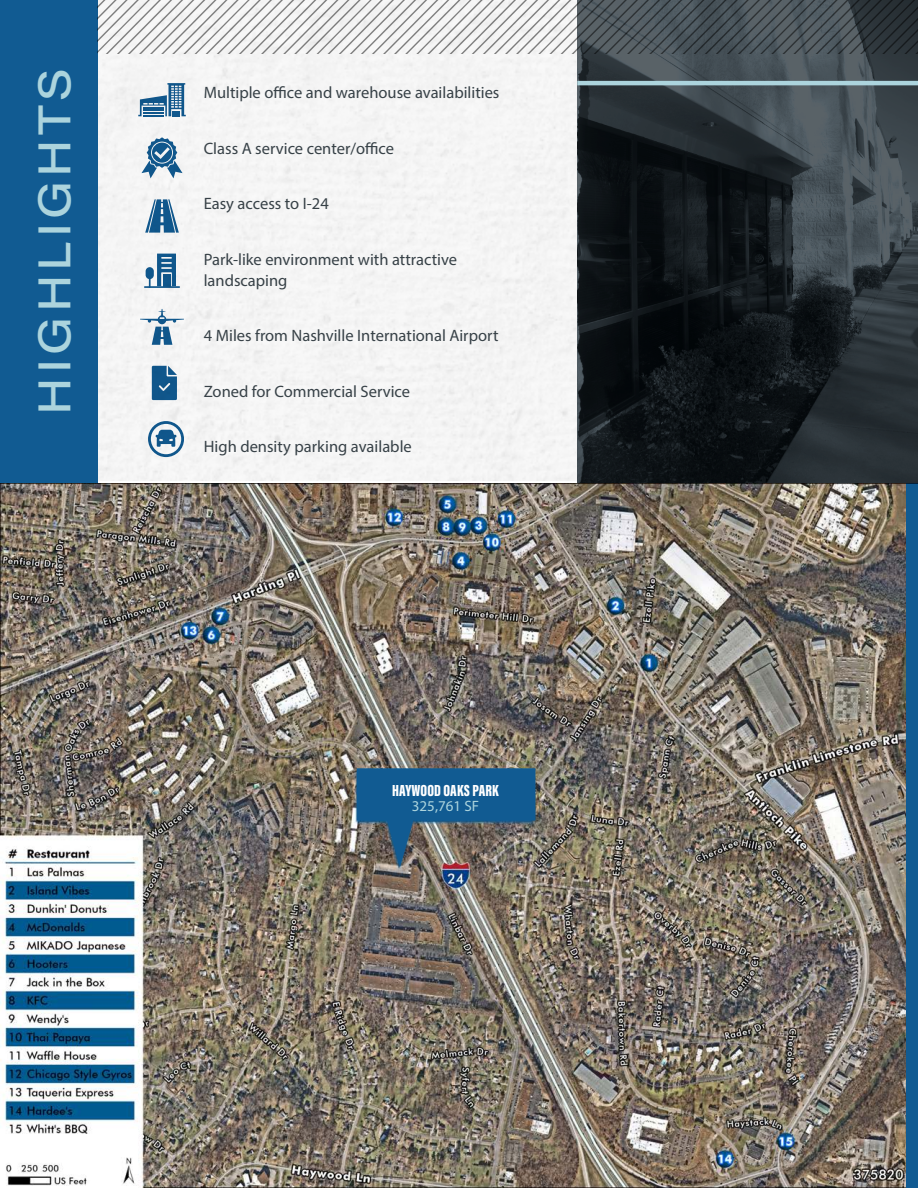
<style>
.page{position:relative;width:918px;height:1188px;background:#fff}
.page>*{position:absolute;margin:0;border:0;box-sizing:border-box;transform-origin:0 0}
.t1{font:500 45px "Acumin Pro Wide";letter-spacing:.095em;color:#acd4dd}
.Body{font:16.5px/21px "Myriad Pro";color:#374147}
.t2{font:900 16.5px "Acumin Pro Extra Cond";letter-spacing:.01em;color:#fff}
.t3{font:15px "Myriad Pro";color:#acd4dd}
</style>
<div class="page">
<div style="left:97px;top:54px;width:480px;height:427px;background:#f4f4f4"></div>
<div style="left:826px;top:479px;width:92px;height:709px;background:linear-gradient(to bottom,#115a91,#115b92)"></div>
<div style="left:0;top:0;width:97px;height:491px;background:#115b92"></div>
<img style="left:97px;top:0;width:480px;height:54px">
<svg style="left:138px;top:83px;width:48px;height:33px"></svg>
<svg style="left:141px;top:137px;width:42px;height:41px"></svg>
<svg style="left:145px;top:199px;width:34px;height:34px"></svg>
<hr style="left:144px;top:286px;width:36px;height:2px;background:#115b92">
<svg style="left:149px;top:279px;width:2px;height:9px"></svg>
<svg style="left:157px;top:254px;width:19px;height:32px"></svg>
<div style="left:146px;top:267px;width:8px;height:12px;background:#115b92;border-radius:4px"></div>
<svg style="left:140px;top:309px;width:44px;height:36px"></svg>
<svg style="left:152px;top:366px;width:25px;height:34px"></svg>
<svg style="left:148px;top:421px;width:36px;height:36px"></svg>
<svg style="left:577px;top:0;width:341px;height:483px;background:#262d32"></svg>
<hr style="left:577px;top:81px;width:341px;height:4px;background:#acd4dd">
<img style="left:0;top:483px;width:905px;height:705px">
<svg style="left:357px;top:768px;width:178px;height:99px;background:#3e6480"></svg>
<h1 class="t1" style="left:22px;top:415px;width:348px;rotate:-90deg">HIGHLIGHTS</h1>
<p class="Body" style="left:204px;top:82px;width:297px">Multiple office and warehouse availabilities</p>
<p class="Body" style="left:204px;top:137px;width:192px">Class A service center/office</p>
<p class="Body" style="left:204px;top:193px;width:127px">Easy access to I-24</p>
<p class="Body" style="left:204px;top:248px;width:255px">Park-like environment with attractive landscaping</p>
<p class="Body" style="left:204px;top:325px;width:296px">4 Miles from Nashville International Airport</p>
<p class="Body" style="left:204px;top:380px;width:208px">Zoned for Commercial Service</p>
<p class="Body" style="left:204px;top:436px;width:210px">High density parking available</p>
<p class="t2" style="left:392px;top:780px;width:108px">HAYWOOD OAKS PARK</p>
<p class="t3" style="left:412px;top:796px;width:69px">325,761 SF</p>
</div>
